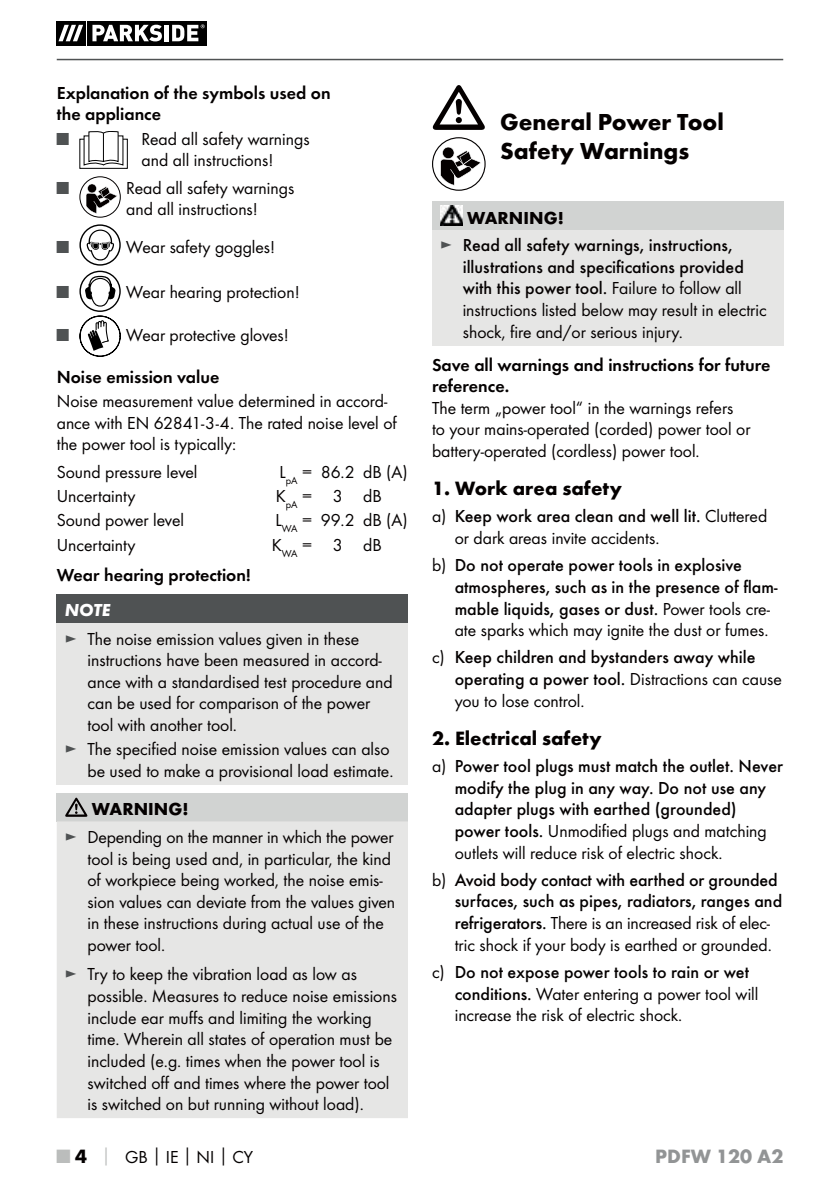
<style>
.page{position:relative;width:840px;height:1191px;background:#fff}
.page>*{position:absolute;margin:0;border:0;box-sizing:border-box;transform-origin:0 0}
.t1{font:700 24px/28.8px "Futura";color:#040000}
.t2{font:700 20px "Futura";color:#040000}
.t3{font:700 20px "Futura";color:#929495}
.t4{font:18px/21.6px "Futura Boo";color:#040000}
.t5{font:500 18px/21.6px "Futura";color:#040000}
.t6{font:18px/21.6px "Futura Dem";color:#040000}
.t7{font:700 18px "Futura";color:#040000}
.t8{font:18px "Futura Boo";color:#4f5253}
.t9{font:italic 700 18px "Futura";color:#fff}
.s1{color:#4f5253}
.s2{font-weight:700}
.s3{font-family:"Futura Boo";font-weight:400;color:#4f5253}
.s4{font-family:"Futura Boo";font-weight:400}
.s5{font-family:"Futura";font-weight:500}
.s6{font-family:"Futura";font-weight:700;font-size:20px;color:#bbbdbc}
.s7{font-family:"Futura";font-weight:700;font-size:20px}
.s8{font-family:"Futura";font-weight:700;color:#bbbdbc}
.s9{font-family:"Futura";font-weight:700}
</style>
<div class="page">
<hr style="left:57px;top:59px;width:725px;height:1px;background:#4f5253">
<svg style="left:85px;top:21px;width:122px;height:24px"></svg>
<div style="left:56px;top:21px;width:29px;height:24px;background:#000"></div>
<div style="left:87px;top:21px;width:119px;height:24px;background:#000"></div>
<svg style="left:58px;top:25px;width:25px;height:16px"></svg>
<svg style="left:92px;top:25px;width:70px;height:16px"></svg>
<hr style="left:164px;top:25px;width:4px;height:16px;background:#fff">
<svg style="left:172px;top:24px;width:32px;height:17px"></svg>
<div style="left:79px;top:139px;width:49px;height:30px;border:1px solid #000"></div>
<svg style="left:83px;top:131px;width:41px;height:35px"></svg>
<svg style="left:80px;top:177px;width:40px;height:40px"></svg>
<div style="left:79px;top:176px;width:42px;height:42px;border:1px solid #040000;border-radius:50%"></div>
<svg style="left:86px;top:184px;width:31px;height:29px"></svg>
<svg style="left:79px;top:224px;width:42px;height:133px"></svg>
<div style="left:57px;top:594px;width:351px;height:29px;background:#4f5253"></div>
<div style="left:57px;top:623px;width:351px;height:162px;background:#e6e6e5"></div>
<div style="left:57px;top:793px;width:351px;height:28px;background:#d1d3d2"></div>
<div style="left:57px;top:821px;width:351px;height:297px;background:#e6e6e5"></div>
<svg style="left:65px;top:797px;width:22px;height:20px"></svg>
<svg style="left:432px;top:138px;width:53px;height:52px"></svg>
<div style="left:432px;top:137px;width:53px;height:54px;border:1px solid #040000;border-radius:50%"></div>
<svg style="left:440px;top:147px;width:41px;height:38px"></svg>
<svg style="left:432px;top:85px;width:52px;height:45px"></svg>
<div style="left:432px;top:201px;width:350px;height:29px;background:#d1d3d2"></div>
<div style="left:432px;top:230px;width:350px;height:115px;background:#e6e6e5"></div>
<img style="left:440px;top:206px;width:22px;height:19px">
<p class="t6" style="left:57px;top:83px;width:275px">Explanation of the symbols used on the appliance</p>
<p class="t8" style="left:57px;top:130px;width:14px">■</p>
<p class="t4" style="left:141px;top:129px;width:169px">Read all safety warnings and all instructions!</p>
<p class="t8" style="left:57px;top:179px;width:14px">■</p>
<p class="t4" style="left:126px;top:178px;width:169px">Read all safety warnings and all instructions!</p>
<p class="t8" style="left:57px;top:239px;width:14px">■</p>
<p class="t4" style="left:126px;top:237px;width:150px">Wear safety goggles!</p>
<p class="t8" style="left:57px;top:283px;width:14px">■</p>
<p class="t4" style="left:126px;top:282px;width:175px">Wear hearing protection!</p>
<p class="t8" style="left:57px;top:327px;width:14px">■</p>
<p class="t4" style="left:126px;top:325px;width:164px">Wear protective gloves!</p>
<p class="t6" style="left:57px;top:367px;width:164px">Noise emission value</p>
<p class="t4" style="left:57px;top:391px;width:341px">Noise measurement value determined in accord&shy;ance with EN 62841-3-4. The rated noise level of the power tool is typically:</p>
<p class="t4" style="left:57px;top:462px;width:142px">Sound pressure level</p>
<p class="t4" style="left:279px;top:462px;width:130px">L<sub>pA</sub> = 86.2 dB (A)</p>
<p class="t4" style="left:57px;top:486px;width:80px">Uncertainty</p>
<p class="t4" style="left:276px;top:486px;width:107px">K<sub>pA</sub> = 3 dB</p>
<p class="t4" style="left:57px;top:510px;width:129px">Sound power level</p>
<p class="t4" style="left:275px;top:510px;width:134px">L<sub>WA</sub> = 99.2 dB (A)</p>
<p class="t4" style="left:57px;top:535px;width:80px">Uncertainty</p>
<p class="t4" style="left:272px;top:535px;width:111px">K<sub>WA</sub> = 3 dB</p>
<p class="t6" style="left:57px;top:565px;width:195px">Wear hearing protection!</p>
<p class="t9" style="left:65px;top:599px;width:47px">NOTE</p>
<p class="t4" style="left:87px;top:629px;width:306px;text-indent:-23px"><span class="s1">►</span> The noise emission values given in these instructions have been measured in accord&shy;ance with a standardised test procedure and can be used for comparison of the power tool with another tool.</p>
<p class="t4" style="left:65px;top:739px;width:330px;text-align:right"><span class="s1">►</span> The specified noise emission values can also be used to make a provisional load estimate.</p>
<p class="t7" style="left:92px;top:802px;width:98px">WARNING!</p>
<p class="t4" style="left:87px;top:827px;width:309px;text-indent:-23px"><span class="s1">►</span> Depending on the manner in which the power tool is being used and, in particular, the kind of workpiece being worked, the noise emis&shy;sion values can deviate from the values given in these instructions during actual use of the power tool.</p>
<p class="t4" style="left:87px;top:964px;width:311px;text-indent:-23px"><span class="s1">►</span> Try to keep the vibration load as low as possible. Measures to reduce noise emissions include ear muffs and limiting the working time. Wherein all states of operation must be included (e.g. times when the power tool is switched off and times where the power tool is switched on but running without load).</p>
<h1 class="t1" style="left:500px;top:110px;width:225px">General Power Tool<br>Safety Warnings</h1>
<p class="t5" style="left:440px;top:205px;width:294px;line-height:27.6px;text-indent:27px"><span class="s2">WARNING!<br></span><span class="s3">►</span> Read all safety warnings, instructions,</p>
<p class="t5" style="left:462px;top:257px;width:282px">illustrations and specifications provided with this power tool. <span class="s4">Failure to follow all</span></p>
<p class="t4" style="left:462px;top:300px;width:305px">instructions listed below may result in electric shock, fire and/or serious injury.</p>
<p class="t6" style="left:432px;top:355px;width:340px">Save all warnings and instructions for future reference.</p>
<p class="t4" style="left:432px;top:398px;width:320px">The term „power tool“ in the warnings refers to your mains-operated (corded) power tool or battery-operated (cordless) power tool.</p>
<p class="t2" style="left:432px;top:480px;width:191px">1. Work area safety</p>
<p class="t5" style="left:432px;top:506px;width:336px"><span class="s4">a)</span> Keep work area clean and well lit. <span class="s4">Cluttered</span></p>
<p class="t4" style="left:454px;top:528px;width:206px">or dark areas invite accidents.</p>
<p class="t5" style="left:454px;top:555px;width:324px;text-indent:-23px"><span class="s4">b)</span> Do not operate power tools in explosive atmospheres, such as in the presence of flam&shy;mable liquids, gases or dust. <span class="s4">Power tools cre-</span></p>
<p class="t4" style="left:454px;top:620px;width:315px">ate sparks which may ignite the dust or fumes.</p>
<p class="t5" style="left:454px;top:647px;width:328px;text-indent:-23px"><span class="s4">c)</span> Keep children and bystanders away while operating a power tool. <span class="s4">Distractions can cause</span></p>
<p class="t4" style="left:454px;top:691px;width:131px">you to lose control.</p>
<p class="t2" style="left:432px;top:730px;width:171px">2. Electrical safety</p>
<p class="t5" style="left:454px;top:756px;width:330px;text-indent:-23px"><span class="s4">a)</span> Power tool plugs must match the outlet. Never modify the plug in any way. Do not use any adapter plugs with earthed (grounded)</p>
<p class="t4" style="left:454px;top:821px;width:313px"><span class="s5">power tools.</span> Unmodified plugs and matching outlets will reduce risk of electric shock.</p>
<p class="t5" style="left:432px;top:870px;width:351px;text-align:right"><span class="s4">b)</span> Avoid body contact with earthed or grounded surfaces, such as pipes, radiators, ranges and</p>
<p class="t4" style="left:454px;top:913px;width:318px"><span class="s5">refrigerators.</span> There is an increased risk of elec&shy;tric shock if your body is earthed or grounded.</p>
<p class="t5" style="left:432px;top:962px;width:318px"><span class="s4">c)</span> Do not expose power tools to rain or wet</p>
<p class="t4" style="left:454px;top:983px;width:305px"><span class="s5">conditions.</span> Water entering a power tool will increase the risk of electric shock.</p>
<p class="t4" style="left:57px;top:1146px;width:198px"><span class="s6">■</span> <span class="s7">4</span> <span class="s8">│</span> GB<span class="s9">│</span>IE<span class="s9">│</span>NI<span class="s9">│</span>CY</p>
<p class="t3" style="left:655px;top:1148px;width:130px">PDFW 120 A2</p>
</div>
